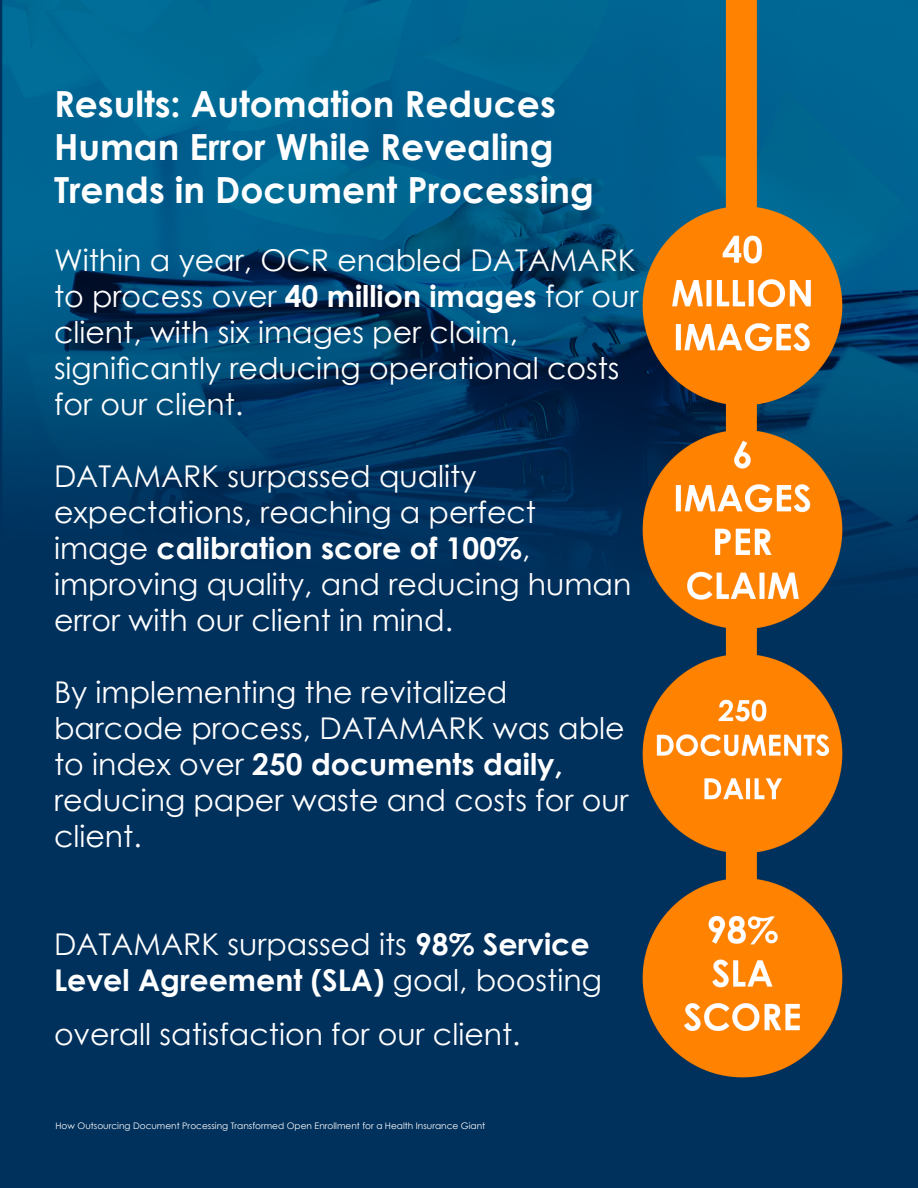
<style>
.page{position:relative;width:918px;height:1188px;background:#fff}
.page>*{position:absolute;margin:0;border:0;box-sizing:border-box;transform-origin:0 0}
.t1{font:700 36px/43.2px "Century Gothic";color:#fff}
.t2{font:30px/36px "Century Gothic";color:#fff}
.t3{font:700 30px "Century Gothic";color:#fff}
.t4{font:9px "Century Gothic";color:#fff}
.s1{font-weight:700}
.s2{font-weight:400}
</style>
<div class="page">
<img style="left:0;top:0;width:918px;height:1188px">
<p class="t1" style="left:54px;top:80px;width:503px">Results: Automation Reduces</p>
<p class="t1" style="left:54px;top:123px;width:542px">Human Error While Revealing<br>Trends in Document Processing</p>
<p class="t2" style="left:54px;top:242px;width:586px;text-align:justify">Within a year, OCR enabled DATAMARK to process over <span class="s1">40 million images</span> for our client, with six images per claim,</p>
<p class="t2" style="left:54px;top:350px;width:567px">significantly reducing operational costs for our client.</p>
<p class="t2" style="left:54px;top:458px;width:424px">DATAMARK surpassed quality</p>
<p class="t2" style="left:54px;top:494px;width:484px">expectations, reaching a perfect</p>
<p class="t3" style="left:54px;top:526px;width:478px"><span class="s2">image</span> calibration score of 100%<span class="s2">,</span></p>
<p class="t2" style="left:54px;top:566px;width:579px">improving quality, and reducing human error with our client in mind.</p>
<p class="t2" style="left:54px;top:674px;width:455px">By implementing the revitalized</p>
<p class="t2" style="left:54px;top:710px;width:572px">barcode process, DATAMARK was able to index over <span class="s1">250 documents daily,</span></p>
<p class="t2" style="left:54px;top:782px;width:576px">reducing paper waste and costs for our client.</p>
<p class="t2" style="left:54px;top:926px;width:549px">DATAMARK surpassed its <span class="s1">98% Service<br>Level Agreement (SLA)</span> goal, boosting</p>
<p class="t2" style="left:54px;top:1016px;width:468px">overall satisfaction for our client.</p>
<p class="t4" style="left:56px;top:1119px;width:431px">How Outsourcing Document Processing Transformed Open Enrollment for a Health Insurance Giant</p>
</div>
